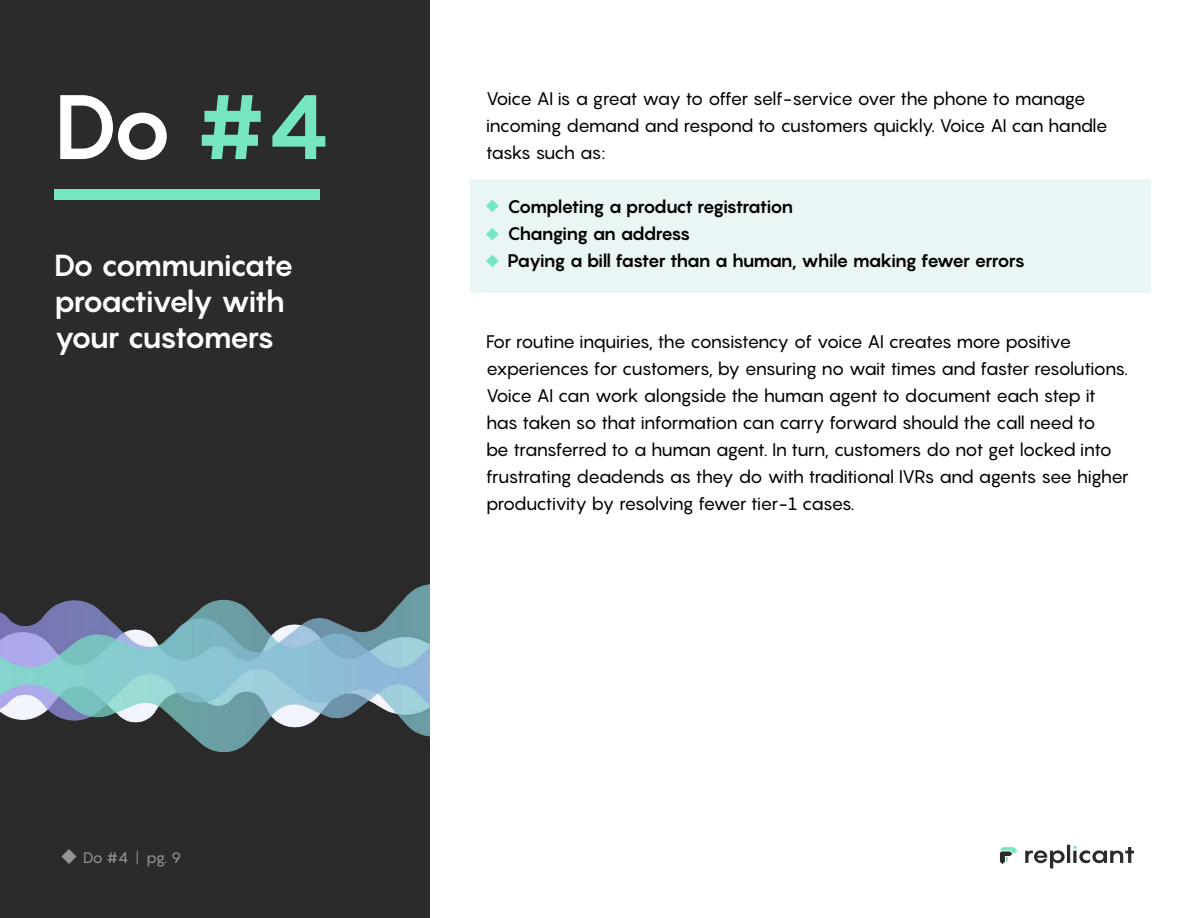
<style>
.page{position:relative;width:1188px;height:918px;background:#fff}
.page>*{position:absolute;margin:0;border:0;box-sizing:border-box;transform-origin:0 0}
.t1{font:700 90px "Pangram";color:#fff}
.t2{font:700 30px/36px "Pangram";letter-spacing:-.08em;color:#fff}
.t3{font:18px/27px "Pangram";letter-spacing:-.06em;color:#000}
.t4{font:700 18px/27px "Pangram";letter-spacing:-.065em;color:#000}
.t5{font:15px "Pangram";color:#939598}
.s1{color:#75e5c2}
</style>
<div class="page">
<svg style="left:999px;top:847px;width:18px;height:17px"></svg>
<svg style="left:1025px;top:845px;width:109px;height:24px"></svg>
<div style="left:0;top:0;width:430px;height:918px;background:#2b2b2b"></div>
<div style="left:470px;top:179px;width:680px;height:114px;background:#eaf6f5"></div>
<svg style="left:62px;top:849px;width:15px;height:15px"></svg>
<div style="left:54px;top:189px;width:265px;height:11px;background:#75e5c2"></div>
<img style="left:0;top:584px;width:430px;height:167px">
<svg style="left:486px;top:200px;width:13px;height:12px"></svg>
<svg style="left:486px;top:228px;width:13px;height:12px"></svg>
<svg style="left:486px;top:255px;width:13px;height:12px"></svg>
<h1 class="t1" style="left:54px;top:68px;width:278px">Do <span class="s1">#4</span></h1>
<h2 class="t2" style="left:54px;top:247px;width:241px">Do communicate proactively with your customers</h2>
<p class="t5" style="left:83px;top:848px;width:100px">Do #4 | pg. 9</p>
<p class="t3" style="left:486px;top:85px;width:623px">Voice AI is a great way to offer self-service over the phone to manage incoming demand and respond to customers quickly. Voice AI can handle tasks such as:</p>
<p class="t4" style="left:508px;top:193px;width:519px">Completing a product registration<br>Changing an address<br>Paying a bill faster than a human, while making fewer errors</p>
<p class="t3" style="left:486px;top:328px;width:644px">For routine inquiries, the consistency of voice AI creates more positive experiences for customers, by ensuring no wait times and faster resolutions.<br>Voice AI can work alongside the human agent to document each step it has taken so that information can carry forward should the call need to<br>be transferred to a human agent. In turn, customers do not get locked into frustrating deadends as they do with traditional IVRs and agents see higher productivity by resolving fewer tier-1 cases.</p>
</div>
